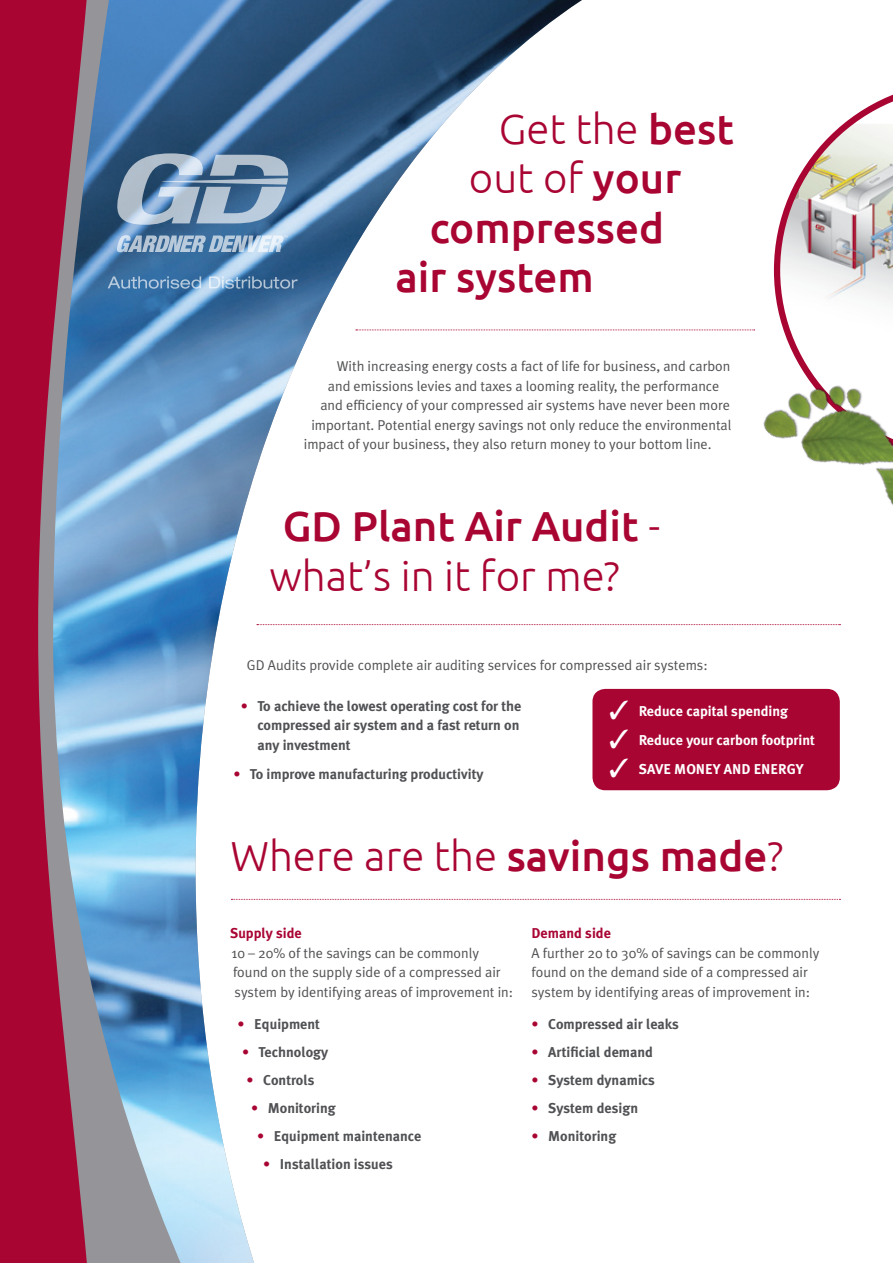
<style>
.page{position:relative;width:893px;height:1263px;background:#fff}
.page>*{position:absolute;margin:0;border:0;box-sizing:border-box;transform-origin:0 0}
.t1{font:300 42px/49.5px "Ubuntu";color:#a90533}
.t2{font:500 42px "Ubuntu";color:#a90533}
.t3{font:14.25px/19.5px "Meta Plus Normal";color:#505154}
.t4{font:700 14.25px/19.5px "Meta Plus";color:#505154}
.t5{font:700 14.25px "Meta Plus";color:#fff}
.t6{font:700 14.25px "Meta Plus";color:#a90533}
.s1{font-weight:500}
.s2{color:#a90533}
</style>
<div class="page">
<img style="left:186px;top:0;width:396px;height:1263px">
<svg style="left:88px;top:0;width:98px;height:1263px;background:#699ac4"></svg>
<svg style="left:0;top:0;width:88px;height:1263px;background:#9b3a60"></svg>
<svg style="left:356px;top:330px;width:399px;height:1px"></svg>
<svg style="left:257px;top:624px;width:583px;height:1px"></svg>
<svg style="left:231px;top:899px;width:609px;height:1px"></svg>
<svg style="left:774px;top:94px;width:119px;height:250px"></svg>
<svg style="left:209px;top:276px;width:88px;height:13px"></svg>
<svg style="left:114px;top:153px;width:175px;height:72px;background:#819bb6"></svg>
<svg style="left:116px;top:235px;width:172px;height:17px;background:#98b3cd"></svg>
<svg style="left:108px;top:276px;width:93px;height:13px"></svg>
<div style="left:592px;top:689px;width:248px;height:101px;background:#a90533;border-radius:13px"></div>
<img style="left:763px;top:344px;width:130px;height:161px">
<h1 class="t1" style="left:499px;top:103px;width:236px">Get the <span class="s1">best</span></h1>
<h1 class="t1" style="left:469px;top:153px;width:214px">out of <span class="s1">your</span></h1>
<h1 class="t2" style="left:430px;top:201px;width:236px">compressed</h1>
<h1 class="t2" style="left:395px;top:251px;width:200px">air system</h1>
<p class="t3" style="left:337px;top:357px;width:395px">With increasing energy costs a fact of life for business, and carbon</p>
<p class="t3" style="left:328px;top:376px;width:393px">and emissions levies and taxes a looming reality, the performance</p>
<p class="t3" style="left:320px;top:396px;width:411px">and efficiency of your compressed air systems have never been more</p>
<p class="t3" style="left:311px;top:415px;width:421px">important. Potential energy savings not only reduce the environmental</p>
<p class="t3" style="left:304px;top:434px;width:409px">impact of your business, they also return money to your bottom line.</p>
<h1 class="t1" style="left:269px;top:501px;width:392px;text-indent:13px"><span class="s1">GD Plant Air Audit</span> - what’s in it for me?</h1>
<p class="t3" style="left:247px;top:655px;width:462px">GD Audits provide complete air auditing services for compressed air systems:</p>
<p class="t4" style="left:257px;top:696px;width:266px;text-indent:-16px"><span class="s2">•</span> To achieve the lowest operating cost for the compressed air system and a fast return on any investment</p>
<p class="t4" style="left:233px;top:764px;width:252px"><span class="s2">•</span> To improve manufacturing productivity</p>
<p class="t5" style="left:609px;top:703px;width:180px">✓ Reduce capital spending</p>
<p class="t5" style="left:609px;top:732px;width:207px">✓ Reduce your carbon footprint</p>
<p class="t5" style="left:609px;top:761px;width:196px">✓ SAVE MONEY AND ENERGY</p>
<h1 class="t1" style="left:230px;top:830px;width:554px">Where are the <span class="s1">savings made</span>?</h1>
<p class="t6" style="left:230px;top:925px;width:73px">Supply side</p>
<p class="t3" style="left:232px;top:943px;width:283px">10 – 20% of the savings can be commonly found on the supply side of a compressed air system by identifying areas of improvement in:</p>
<p class="t4" style="left:238px;top:1014px;width:84px"><span class="s2">•</span> Equipment</p>
<p class="t4" style="left:242px;top:1042px;width:88px"><span class="s2">•</span> Technology</p>
<p class="t4" style="left:247px;top:1070px;width:69px"><span class="s2">•</span> Controls</p>
<p class="t4" style="left:251px;top:1098px;width:86px"><span class="s2">•</span> Monitoring</p>
<p class="t4" style="left:257px;top:1126px;width:166px"><span class="s2">•</span> Equipment maintenance</p>
<p class="t4" style="left:263px;top:1154px;width:131px"><span class="s2">•</span> Installation issues</p>
<p class="t6" style="left:531px;top:925px;width:81px">Demand side</p>
<p class="t3" style="left:531px;top:943px;width:289px">A further 20 to 30% of savings can be commonly found on the demand side of a compressed air system by identifying areas of improvement in:</p>
<p class="t4" style="left:531px;top:1014px;width:149px"><span class="s2">•</span> Compressed air leaks</p>
<p class="t4" style="left:531px;top:1042px;width:123px"><span class="s2">•</span> Artificial demand</p>
<p class="t4" style="left:531px;top:1070px;width:125px"><span class="s2">•</span> System dynamics</p>
<p class="t4" style="left:531px;top:1098px;width:108px"><span class="s2">•</span> System design</p>
<p class="t4" style="left:531px;top:1126px;width:86px"><span class="s2">•</span> Monitoring</p>
</div>
